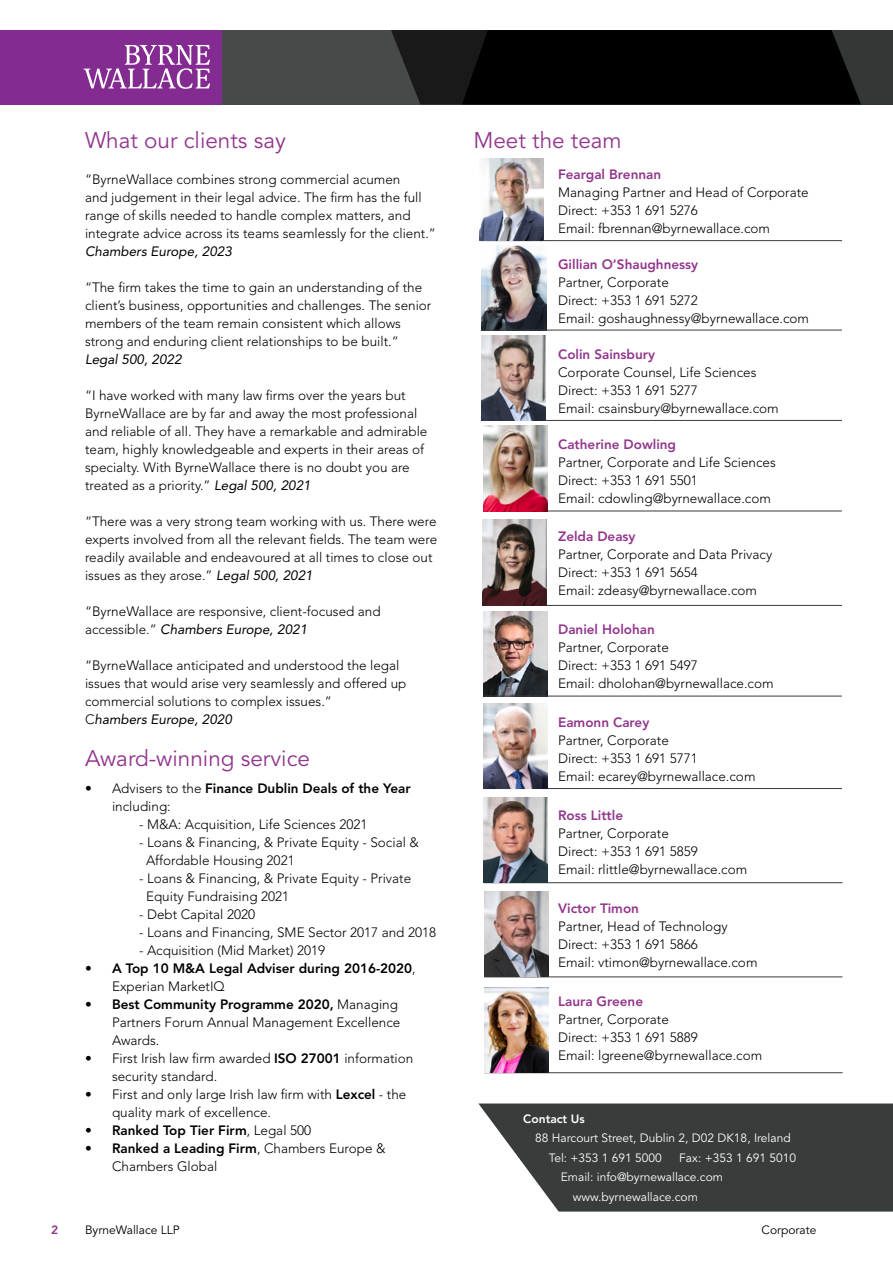
<style>
.page{position:relative;width:893px;height:1263px;background:#fff}
.page>*{position:absolute;margin:0;border:0;box-sizing:border-box;transform-origin:0 0}
.t1{font:22.5px "Avenir LT Std";color:#92368d}
.t2{font:300 13.5px/18px "Avenir LT Std";color:#000}
.t3{font:800 13.5px/18px "Avenir LT Std";color:#000}
.t4{font:800 13.5px "Avenir LT Std";color:#92368d}
.t5{font:italic 13.5px "Avenir LT Std";color:#000}
.t6{font:12px/19.5px "Avenir LT Std";color:#fff}
.t7{font:12px "Avenir LT Std";color:#000}
.t8{font:800 12px "Avenir LT Std";color:#fff}
.t9{font:800 12px "Avenir LT Std";color:#92368d}
.s1{font-weight:400;font-style:italic}
.s2{font-weight:300}
.s3{font-weight:800}
</style>
<div class="page">
<div style="left:0;top:30px;width:223px;height:74px;background:#842b91"></div>
<svg style="left:84px;top:45px;width:126px;height:44px"></svg>
<div style="left:223px;top:30px;width:670px;height:74px;background:#333736"></div>
<svg style="left:223px;top:30px;width:638px;height:74px;background:#181919"></svg>
<img style="left:482px;top:245px;width:65px;height:85px">
<img style="left:483px;top:611px;width:64px;height:85px">
<hr style="left:482px;top:420px;width:360px;height:1px;background:#383c3a">
<hr style="left:482px;top:330px;width:360px;height:1px;background:#383c3a">
<hr style="left:484px;top:511px;width:358px;height:1px;background:#383c3a">
<hr style="left:480px;top:240px;width:362px;height:1px;background:#383c3a">
<img style="left:480px;top:159px;width:64px;height:81px">
<hr style="left:483px;top:605px;width:359px;height:1px;background:#383c3a">
<hr style="left:484px;top:696px;width:358px;height:1px;background:#383c3a">
<img style="left:482px;top:335px;width:63px;height:85px">
<svg style="left:478px;top:1103px;width:415px;height:108px;background:#4c4f4e"></svg>
<img style="left:484px;top:426px;width:63px;height:85px">
<hr style="left:484px;top:788px;width:358px;height:1px;background:#383c3a">
<img style="left:483px;top:520px;width:63px;height:85px">
<img style="left:483px;top:703px;width:64px;height:85px">
<hr style="left:484px;top:882px;width:358px;height:1px;background:#383c3a">
<img style="left:483px;top:797px;width:64px;height:85px">
<hr style="left:484px;top:976px;width:358px;height:1px;background:#383c3a">
<img style="left:484px;top:891px;width:64px;height:85px">
<hr style="left:484px;top:1072px;width:359px;height:1px;background:#383c3a">
<img style="left:484px;top:987px;width:64px;height:85px">
<h1 class="t1" style="left:85px;top:127px;width:202px">What our clients say</h1>
<p class="t2" style="left:85px;top:170px;width:352px">“ByrneWallace combines strong commercial acumen<br>and judgement in their legal advice. The firm has the full range of skills needed to handle complex matters, and integrate advice across its teams seamlessly for the client.”</p>
<p class="t5" style="left:85px;top:243px;width:148px">Chambers Europe, 2023</p>
<p class="t2" style="left:85px;top:278px;width:348px">“The firm takes the time to gain an understanding of the client’s business, opportunities and challenges. The senior members of the team remain consistent which allows strong and enduring client relationships to be built.”</p>
<p class="t5" style="left:85px;top:351px;width:98px">Legal 500, 2022</p>
<p class="t2" style="left:85px;top:386px;width:344px">“I have worked with many law firms over the years but ByrneWallace are by far and away the most professional and reliable of all. They have a remarkable and admirable team, highly knowledgeable and experts in their areas of specialty. With ByrneWallace there is no doubt you are treated as a priority.” <span class="s1">Legal 500, 2021</span></p>
<p class="t2" style="left:85px;top:512px;width:354px">“There was a very strong team working with us. There were experts involved from all the relevant fields. The team were readily available and endeavoured at all times to close out issues as they arose.” <span class="s1">Legal 500, 2021</span></p>
<p class="t2" style="left:85px;top:602px;width:297px">“ByrneWallace are responsive, client-focused and accessible.” <span class="s1">Chambers Europe, 2021</span></p>
<p class="t2" style="left:85px;top:656px;width:323px">“ByrneWallace anticipated and understood the legal issues that would arise very seamlessly and offered up commercial solutions to complex issues.”<br>C<span class="s1">hambers Europe, 2020</span></p>
<h1 class="t1" style="left:85px;top:745px;width:226px">Award-winning service</h1>
<p class="t3" style="left:112px;top:779px;width:300px;text-indent:-27px"><span class="s2">• Advisers to the</span> Finance Dublin Deals of the Year <span class="s2">including:</span></p>
<p class="t2" style="left:139px;top:815px;width:230px">- M&amp;A: Acquisition, Life Sciences 2021</p>
<p class="t2" style="left:146px;top:833px;width:274px;text-indent:-7px">- Loans &amp; Financing, &amp; Private Equity - Social &amp;<br>Affordable Housing 2021</p>
<p class="t2" style="left:146px;top:869px;width:267px;text-indent:-7px">- Loans &amp; Financing, &amp; Private Equity - Private<br>Equity Fundraising 2021</p>
<p class="t2" style="left:139px;top:905px;width:118px">- Debt Capital 2020</p>
<p class="t2" style="left:139px;top:923px;width:299px">- Loans and Financing, SME Sector 2017 and 2018</p>
<p class="t2" style="left:139px;top:941px;width:188px">- Acquisition (Mid Market) 2019</p>
<p class="t3" style="left:112px;top:959px;width:305px;text-indent:-27px">• A Top 10 M&amp;A Legal Adviser during 2016-2020<span class="s2">,<br>Experian MarketIQ</span></p>
<p class="t2" style="left:112px;top:995px;width:290px;text-indent:-27px"><span class="s3">• Best Community Programme 2020,</span> Managing<br>Partners Forum Annual Management Excellence<br>Awards.</p>
<p class="t2" style="left:112px;top:1049px;width:303px;text-indent:-27px">• First Irish law firm awarded <span class="s3">ISO 27001</span> information security standard.</p>
<p class="t2" style="left:112px;top:1085px;width:296px;text-indent:-27px">• First and only large Irish law firm with <span class="s3">Lexcel</span> - the quality mark of excellence.</p>
<p class="t3" style="left:85px;top:1121px;width:228px">• Ranked Top Tier Firm<span class="s2">, Legal 500</span></p>
<p class="t2" style="left:112px;top:1139px;width:275px;text-indent:-27px"><span class="s3">• Ranked a Leading Firm</span>, Chambers Europe &amp;<br>Chambers Global</p>
<h1 class="t1" style="left:473px;top:127px;width:150px">Meet the team</h1>
<p class="t4" style="left:558px;top:167px;width:105px">Feargal Brennan</p>
<p class="t2" style="left:558px;top:184px;width:252px">Managing Partner and Head of Corporate<br>Direct: +353 1 691 5276<br>Email: fbrennan@byrnewallace.com</p>
<p class="t4" style="left:558px;top:257px;width:142px">Gillian O’Shaughnessy</p>
<p class="t2" style="left:558px;top:274px;width:252px">Partner, Corporate<br>Direct: +353 1 691 5272<br>Email: goshaughnessy@byrnewallace.com</p>
<p class="t4" style="left:558px;top:347px;width:99px">Colin Sainsbury</p>
<p class="t2" style="left:558px;top:364px;width:222px">Corporate Counsel, Life Sciences<br>Direct: +353 1 691 5277<br>Email: csainsbury@byrnewallace.com</p>
<p class="t4" style="left:558px;top:437px;width:120px">Catherine Dowling</p>
<p class="t2" style="left:558px;top:454px;width:219px">Partner, Corporate and Life Sciences<br>Direct: +353 1 691 5501<br>Email: cdowling@byrnewallace.com</p>
<p class="t4" style="left:558px;top:528px;width:79px">Zelda Deasy</p>
<p class="t2" style="left:558px;top:545px;width:216px">Partner, Corporate and Data Privacy<br>Direct: +353 1 691 5654<br>Email: zdeasy@byrnewallace.com</p>
<p class="t4" style="left:558px;top:621px;width:98px">Daniel Holohan</p>
<p class="t2" style="left:558px;top:638px;width:217px">Partner, Corporate<br>Direct: +353 1 691 5497<br>Email: dholohan@byrnewallace.com</p>
<p class="t4" style="left:558px;top:714px;width:93px">Eamonn Carey</p>
<p class="t2" style="left:558px;top:731px;width:199px">Partner, Corporate<br>Direct: +353 1 691 5771<br>Email: ecarey@byrnewallace.com</p>
<p class="t4" style="left:558px;top:807px;width:67px">Ross Little</p>
<p class="t2" style="left:558px;top:824px;width:191px">Partner, Corporate<br>Direct: +353 1 691 5859<br>Email: rlittle@byrnewallace.com</p>
<p class="t4" style="left:558px;top:900px;width:82px">Victor Timon</p>
<p class="t2" style="left:558px;top:917px;width:201px">Partner, Head of Technology<br>Direct: +353 1 691 5866<br>Email: vtimon@byrnewallace.com</p>
<p class="t4" style="left:558px;top:993px;width:87px">Laura Greene</p>
<p class="t2" style="left:558px;top:1010px;width:206px">Partner, Corporate<br>Direct: +353 1 691 5889<br>Email: lgreene@byrnewallace.com</p>
<p class="t8" style="left:523px;top:1111px;width:63px">Contact Us</p>
<p class="t6" style="left:549px;top:1129px;width:243px;text-indent:-14px">88 Harcourt Street, Dublin 2, D02 DK18, Ireland<br>Tel: +353 1 691 5000</p>
<p class="t6" style="left:679px;top:1148px;width:118px">Fax: +353 1 691 5010</p>
<p class="t6" style="left:561px;top:1168px;width:164px">Email: info@byrnewallace.com</p>
<p class="t6" style="left:573px;top:1187px;width:127px">www.byrnewallace.com</p>
<p class="t9" style="left:51px;top:1222px;width:9px">2</p>
<p class="t7" style="left:85px;top:1223px;width:96px">ByrneWallace LLP</p>
<p class="t7" style="left:762px;top:1223px;width:56px">Corporate</p>
</div>
